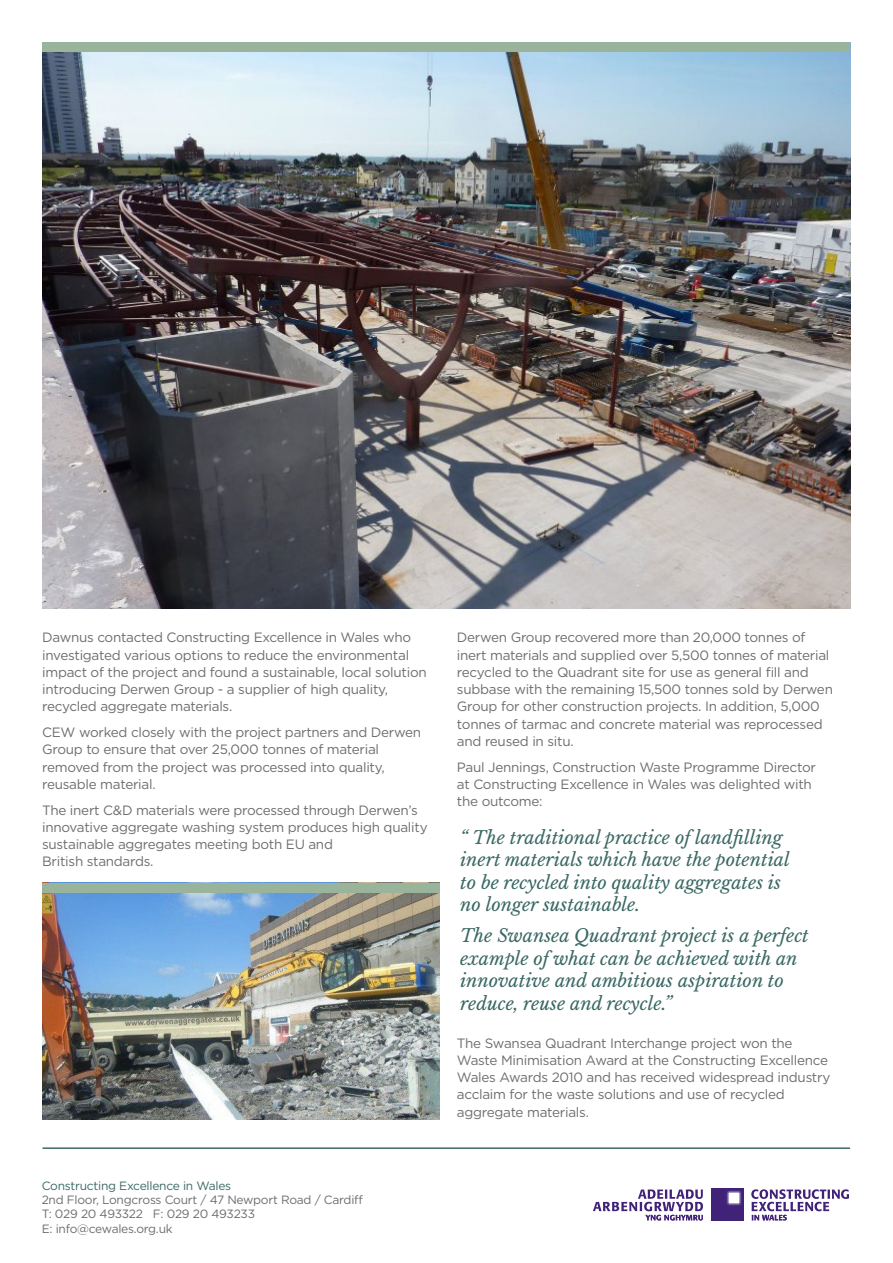
<style>
.page{position:relative;width:893px;height:1263px;background:#fff}
.page>*{position:absolute;margin:0;border:0;box-sizing:border-box;transform-origin:0 0}
.t1{font:italic 18px/22.5px "Libre Baskerville";color:#3b6964}
.t2{font:13.5px/17.2px "Gotham";letter-spacing:-.02em;color:#6c6d70}
.t3{font:12px "Gotham";letter-spacing:-.02em;color:#6c6d70}
.t4{font:12px "Gotham";letter-spacing:-.02em;color:#3b6964}
</style>
<div class="page">
<img style="left:43px;top:52px;width:807px;height:556px">
<div style="left:43px;top:43px;width:807px;height:9px;background:#99b49a"></div>
<hr style="left:43px;top:1147px;width:807px;height:2px;background:#3b6964">
<div style="left:711px;top:1188px;width:32px;height:33px;background:#412279"></div>
<div style="left:726px;top:1190px;width:15px;height:15px;background:#4e3580;border-radius:3px"></div>
<svg style="left:727px;top:1191px;width:14px;height:14px"></svg>
<svg style="left:727px;top:1191px;width:14px;height:13px"></svg>
<svg style="left:727px;top:1191px;width:13px;height:13px"></svg>
<svg style="left:728px;top:1191px;width:12px;height:13px"></svg>
<div style="left:729px;top:1193px;width:10px;height:10px;background:#fff"></div>
<svg style="left:751px;top:1189px;width:98px;height:31px"></svg>
<svg style="left:593px;top:1189px;width:110px;height:31px"></svg>
<img style="left:43px;top:892px;width:397px;height:228px">
<div style="left:43px;top:883px;width:397px;height:9px;background:#99b49a"></div>
<p class="t2" style="left:42px;top:629px;width:386px">Dawnus contacted Constructing Excellence in Wales who investigated various options to reduce the environmental impact of the project and found a sustainable, local solution introducing Derwen Group - a supplier of high quality, recycled aggregate materials.</p>
<p class="t2" style="left:42px;top:723px;width:380px">CEW worked closely with the project partners and Derwen Group to ensure that over 25,000 tonnes of material removed from the project was processed into quality, reusable material.</p>
<p class="t2" style="left:42px;top:801px;width:387px">The inert C&amp;D materials were processed through Derwen’s innovative aggregate washing system produces high quality sustainable aggregates meeting both EU and<br>British standards.</p>
<p class="t4" style="left:42px;top:1177px;width:191px">Constructing Excellence in Wales</p>
<p class="t3" style="left:42px;top:1192px;width:323px">2nd Floor, Longcross Court / 47 Newport Road / Cardiff</p>
<p class="t3" style="left:42px;top:1206px;width:215px">T: 029 20 493322 F: 029 20 493233</p>
<p class="t3" style="left:42px;top:1221px;width:132px">E: info@cewales.org.uk</p>
<p class="t2" style="left:457px;top:629px;width:378px">Derwen Group recovered more than 20,000 tonnes of inert materials and supplied over 5,500 tonnes of material recycled to the Quadrant site for use as general fill and subbase with the remaining 15,500 tonnes sold by Derwen Group for other construction projects. In addition, 5,000 tonnes of tarmac and concrete material was reprocessed and reused in situ.</p>
<p class="t2" style="left:457px;top:758px;width:360px">Paul Jennings, Construction Waste Programme Director at Constructing Excellence in Wales was delighted with the outcome:</p>
<p class="t1" style="left:460px;top:826px;width:331px">“ The traditional practice of landfilling inert materials which have the potential to be recycled into quality aggregates is no longer sustainable.</p>
<p class="t1" style="left:460px;top:925px;width:350px">The Swansea Quadrant project is a perfect example of what can be achieved with an innovative and ambitious aspiration to reduce, reuse and recycle.”</p>
<p class="t2" style="left:457px;top:1034px;width:375px">The Swansea Quadrant Interchange project won the Waste Minimisation Award at the Constructing Excellence Wales Awards 2010 and has received widespread industry acclaim for the waste solutions and use of recycled aggregate materials.</p>
</div>
